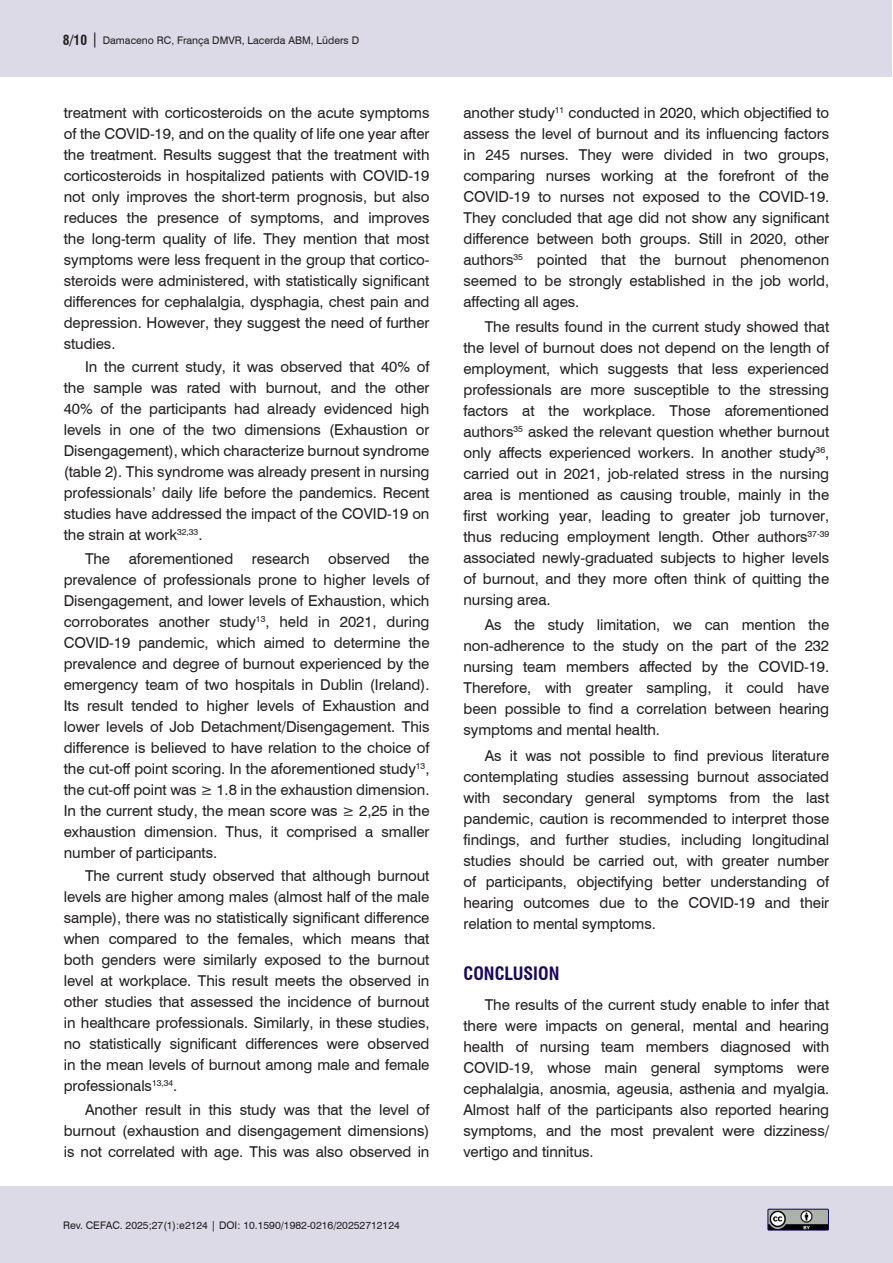
<style>
.page{position:relative;width:893px;height:1263px;background:#fff}
.page>*{position:absolute;margin:0;border:0;box-sizing:border-box;transform-origin:0 0}
.Nivel_1{font:700 condensed 18px "Swiss 721 BT";color:#18085f}
.Corpo_do_texto_INGLES{font:15px/21px "Swiss 721 BT";letter-spacing:-.005em;color:#231f20;text-align:justify}
.t1{font:10.5px "Swiss 721 BT";color:#231f20}
.s1{font-weight:700;font-stretch:condensed;font-size:13.5px}
.s2{font-size:15px}
</style>
<div class="page">
<div style="left:0;top:1186px;width:892px;height:77px;background:#dcdae7"></div>
<div style="left:0;top:0;width:892px;height:77px;background:#dcdae7"></div>
<img style="left:769px;top:1211px;width:58px;height:17px">
<div style="left:767px;top:1209px;width:62px;height:21px;border:1px solid #18085f"></div>
<p class="t1" style="left:63px;top:33px;width:298px"><span class="s1">8/10</span> <span class="s2">|</span> Damaceno RC, França DMVR, Lacerda ABM, Lüders D</p>
<p class="Corpo_do_texto_INGLES" style="left:64px;top:101px;width:367px">treatment with corticosteroids on the acute symptoms of the COVID-19, and on the quality of life one year after the treatment. Results suggest that the treatment with corticosteroids in hospitalized patients with COVID-19 not only improves the short-term prognosis, but also reduces the presence of symptoms, and improves the long-term quality of life. They mention that most symptoms were less frequent in the group that cortico&shy;steroids were administered, with statistically significant differences for cephalalgia, dysphagia, chest pain and depression. However, they suggest the need of further studies.</p>
<p class="Corpo_do_texto_INGLES" style="left:64px;top:356px;width:367px;text-indent:21px">In the current study, it was observed that 40% of the sample was rated with burnout, and the other 40% of the participants had already evidenced high levels in one of the two dimensions (Exhaustion or Disengagement), which characterize burnout syndrome (table 2). This syndrome was already present in nursing professionals’ daily life before the pandemics. Recent studies have addressed the impact of the COVID-19 on the strain at work<sup>32,33</sup>.</p>
<p class="Corpo_do_texto_INGLES" style="left:64px;top:547px;width:367px;text-indent:21px">The aforementioned research observed the prevalence of professionals prone to higher levels of Disengagement, and lower levels of Exhaustion, which corroborates another study<sup>13</sup>, held in 2021, during COVID-19 pandemic, which aimed to determine the prevalence and degree of burnout experienced by the emergency team of two hospitals in Dublin (Ireland).<br>Its result tended to higher levels of Exhaustion and lower levels of Job Detachment/Disengagement. This difference is believed to have relation to the choice of the cut-off point scoring. In the aforementioned study<sup>13</sup>, the cut-off point was ≥ 1.8 in the exhaustion dimension.<br>In the current study, the mean score was ≥ 2,25 in the exhaustion dimension. Thus, it comprised a smaller number of participants.</p>
<p class="Corpo_do_texto_INGLES" style="left:64px;top:865px;width:367px;text-indent:21px">The current study observed that although burnout levels are higher among males (almost half of the male sample), there was no statistically significant difference when compared to the females, which means that both genders were similarly exposed to the burnout level at workplace. This result meets the observed in other studies that assessed the incidence of burnout in healthcare professionals. Similarly, in these studies, no statistically significant differences were observed in the mean levels of burnout among male and female professionals<sup>13,34</sup>.</p>
<p class="Corpo_do_texto_INGLES" style="left:64px;top:1098px;width:367px;text-indent:21px">Another result in this study was that the level of burnout (exhaustion and disengagement dimensions) is not correlated with age. This was also observed in</p>
<p class="t1" style="left:63px;top:1218px;width:338px">Rev. CEFAC. 2025;27(1):e2124 | DOI: 10.1590/1982-0216/20252712124</p>
<p class="Corpo_do_texto_INGLES" style="left:463px;top:101px;width:367px">another study<sup>11</sup> conducted in 2020, which objectified to assess the level of burnout and its influencing factors in 245 nurses. They were divided in two groups, comparing nurses working at the forefront of the COVID-19 to nurses not exposed to the COVID-19.<br>They concluded that age did not show any significant difference between both groups. Still in 2020, other authors<sup>35</sup> pointed that the burnout phenomenon seemed to be strongly established in the job world, affecting all ages.</p>
<p class="Corpo_do_texto_INGLES" style="left:463px;top:316px;width:367px;text-indent:21px">The results found in the current study showed that the level of burnout does not depend on the length of employment, which suggests that less experienced professionals are more susceptible to the stressing factors at the workplace. Those aforementioned authors<sup>35</sup> asked the relevant question whether burnout only affects experienced workers. In another study<sup>36</sup>, carried out in 2021, job-related stress in the nursing area is mentioned as causing trouble, mainly in the first working year, leading to greater job turnover, thus reducing employment length. Other authors<sup>37-39 </sup>associated newly-graduated subjects to higher levels of burnout, and they more often think of quitting the nursing area.</p>
<p class="Corpo_do_texto_INGLES" style="left:463px;top:614px;width:367px;text-indent:21px">As the study limitation, we can mention the non-adherence to the study on the part of the 232 nursing team members affected by the COVID-19.<br>Therefore, with greater sampling, it could have been possible to find a correlation between hearing symptoms and mental health.</p>
<p class="Corpo_do_texto_INGLES" style="left:463px;top:744px;width:367px;text-indent:21px">As it was not possible to find previous literature contemplating studies assessing burnout associated with secondary general symptoms from the last pandemic, caution is recommended to interpret those findings, and further studies, including longitudinal studies should be carried out, with greater number of participants, objectifying better understanding of hearing outcomes due to the COVID-19 and their relation to mental symptoms.</p>
<p class="Nivel_1" style="left:463px;top:963px;width:97px">CONCLUSION</p>
<p class="Corpo_do_texto_INGLES" style="left:463px;top:993px;width:367px;text-indent:21px">The results of the current study enable to infer that there were impacts on general, mental and hearing health of nursing team members diagnosed with COVID-19, whose main general symptoms were cephalalgia, anosmia, ageusia, asthenia and myalgia.<br>Almost half of the participants also reported hearing symptoms, and the most prevalent were dizziness/ vertigo and tinnitus.</p>
</div>
